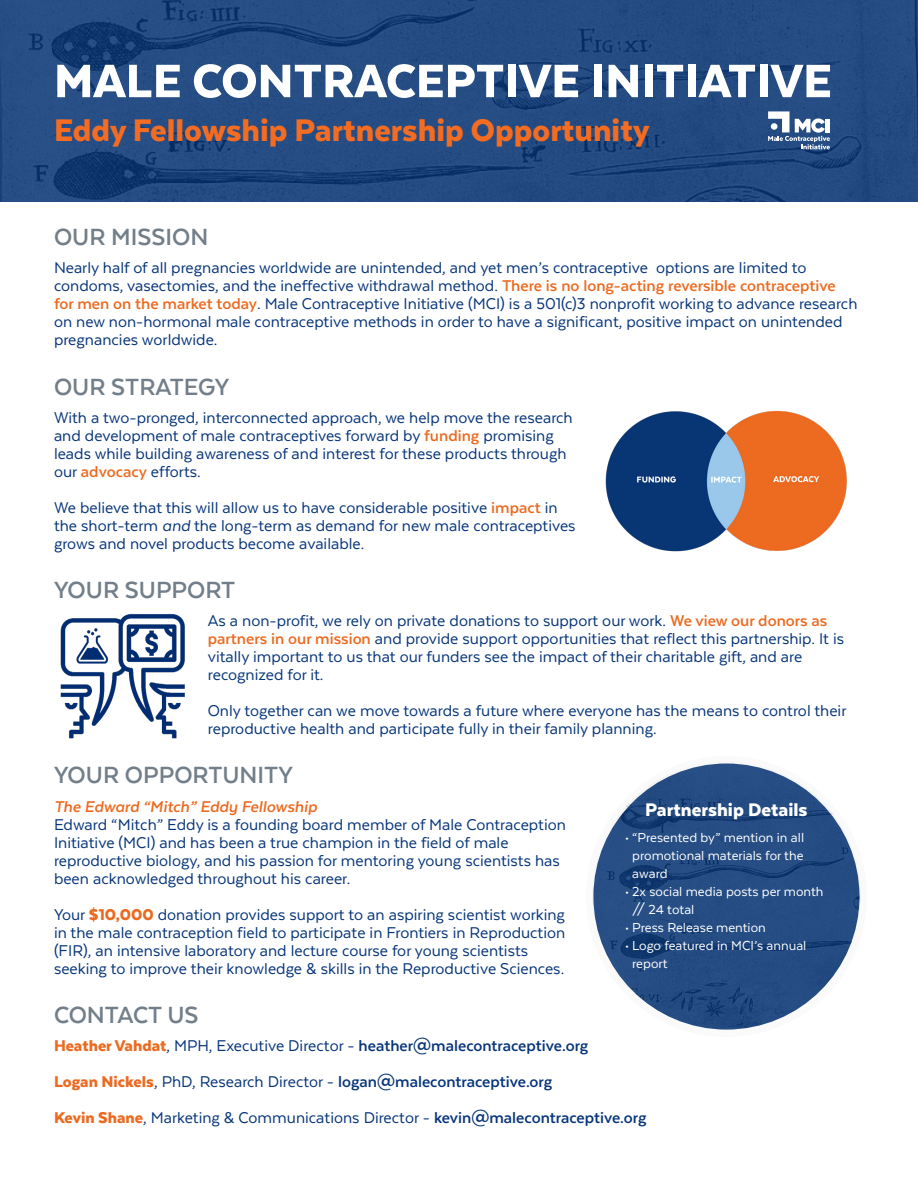
<style>
.page{position:relative;width:918px;height:1188px;background:#fff}
.page>*{position:absolute;margin:0;border:0;box-sizing:border-box;transform-origin:0 0}
.t1{font:900 54px "Texta";color:#fff}
.t2{font:900 36px "Texta";color:#f36c21}
.t3{font:700 27px "Texta";color:#727f8a}
.t4{font:900 21px "Texta";color:#fff}
.t5{font:18px/18px "Texta";color:#053479}
.t6{font:700 18px "Texta";color:#053479}
.t7{font:italic 700 18px "Texta";color:#ec6a20}
.t8{font:15px/18px "Texta";color:#fff}
.s1{font-weight:700;color:#ec6a20}
.s2{font-style:italic}
.s3{font-weight:900;color:#ec6a20}
.s4{font-weight:400}
.s5{font-weight:700}
</style>
<div class="page">
<svg style="left:590px;top:760px;width:273px;height:273px;background:#2a5185"></svg>
<div style="left:586px;top:756px;width:281px;height:281px;border:8px solid #fafafa;border-radius:50%"></div>
<svg style="left:0;top:0;width:918px;height:202px;background:#224a80"></svg>
<svg style="left:768px;top:111px;width:62px;height:38px"></svg>
<img style="left:605px;top:411px;width:242px;height:141px">
<img style="left:60px;top:614px;width:125px;height:125px">
<img style="left:76px;top:629px;width:33px;height:34px">
<p class="t1" style="left:54px;top:53px;width:779px">MALE CONTRACEPTIVE INITIATIVE</p>
<p class="t2" style="left:54px;top:111px;width:597px">Eddy Fellowship Partnership Opportunity</p>
<p class="t3" style="left:54px;top:223px;width:156px">OUR MISSION</p>
<p class="t5" style="left:54px;top:258px;width:754px">Nearly half of all pregnancies worldwide are unintended, and yet men’s contraceptive options are limited to</p>
<p class="t5" style="left:54px;top:276px;width:805px">condoms, vasectomies, and the ineffective withdrawal method. <span class="s1">There is no long-acting reversible contraceptive for men on the market today</span>. Male Contraceptive Initiative (MCI) is a 501(c)3 nonprofit working to advance research on new non-hormonal male contraceptive methods in order to have a significant, positive impact on unintended pregnancies worldwide.</p>
<p class="t3" style="left:54px;top:373px;width:177px">OUR STRATEGY</p>
<p class="t5" style="left:54px;top:408px;width:520px">With a two-pronged, interconnected approach, we help move the research and development of male contraceptives forward by <span class="s1">funding</span> promising leads while building awareness of and interest for these products through our <span class="s1">advocacy</span> efforts.</p>
<p class="t5" style="left:54px;top:498px;width:523px">We believe that this will allow us to have considerable positive <span class="s1">impact</span> in the short-term <span class="s2">and</span> the long-term as demand for new male contraceptives grows and novel products become available.</p>
<p class="t3" style="left:54px;top:576px;width:183px">YOUR SUPPORT</p>
<p class="t5" style="left:208px;top:612px;width:621px">As a non-profit, we rely on private donations to support our work. <span class="s1">We view our donors as</span></p>
<p class="t5" style="left:208px;top:630px;width:638px"><span class="s1">partners in our mission</span> and provide support opportunities that reflect this partnership. It is vitally important to us that our funders see the impact of their charitable gift, and are</p>
<p class="t5" style="left:208px;top:666px;width:117px">recognized for it.</p>
<p class="t5" style="left:208px;top:702px;width:640px">Only together can we move towards a future where everyone has the means to control their reproductive health and participate fully in their family planning.</p>
<p class="t3" style="left:54px;top:761px;width:240px">YOUR OPPORTUNITY</p>
<p class="t7" style="left:54px;top:797px;width:265px">The Edward “Mitch” Eddy Fellowship</p>
<p class="t5" style="left:54px;top:815px;width:513px">Edward “Mitch” Eddy is a founding board member of Male Contraception<br>Initiative (MCI) and has been a true champion in the field of male</p>
<p class="t5" style="left:54px;top:851px;width:507px">reproductive biology, and his passion for mentoring young scientists has been acknowledged throughout his career.</p>
<p class="t5" style="left:54px;top:905px;width:513px;text-align:justify">Your <span class="s3">$10,000</span> donation provides support to an aspiring scientist working in the male contraception field to participate in Frontiers in Reproduction (FIR), an intensive laboratory and lecture course for young scientists</p>
<p class="t5" style="left:54px;top:959px;width:512px">seeking to improve their knowledge &amp; skills in the Reproductive Sciences.</p>
<p class="t3" style="left:54px;top:1001px;width:146px">CONTACT US</p>
<p class="t6" style="left:54px;top:1036px;width:536px"><span class="s3">Heather Vahdat</span><span class="s4">, MPH, Executive Director -</span> heather@malecontraceptive.org</p>
<p class="t6" style="left:54px;top:1072px;width:500px"><span class="s3">Logan Nickels</span><span class="s4">, PhD, Research Director -</span> logan@malecontraceptive.org</p>
<p class="t5" style="left:54px;top:1108px;width:594px"><span class="s3">Kevin Shane</span>, Marketing &amp; Communications Director - <span class="s5">kevin@malecontraceptive.org</span></p>
<p class="t4" style="left:645px;top:799px;width:164px">Partnership Details</p>
<p class="t8" style="left:632px;top:829px;width:173px;text-align:justify;text-indent:-8px">• “Presented by” mention in all promotional materials for the award</p>
<p class="t8" style="left:632px;top:883px;width:193px;text-indent:-8px">• 2x social media posts per month // 24 total</p>
<p class="t8" style="left:625px;top:919px;width:143px">• Press Release mention</p>
<p class="t8" style="left:632px;top:937px;width:176px;text-indent:-8px">• Logo featured in MCI’s annual report</p>
</div>
